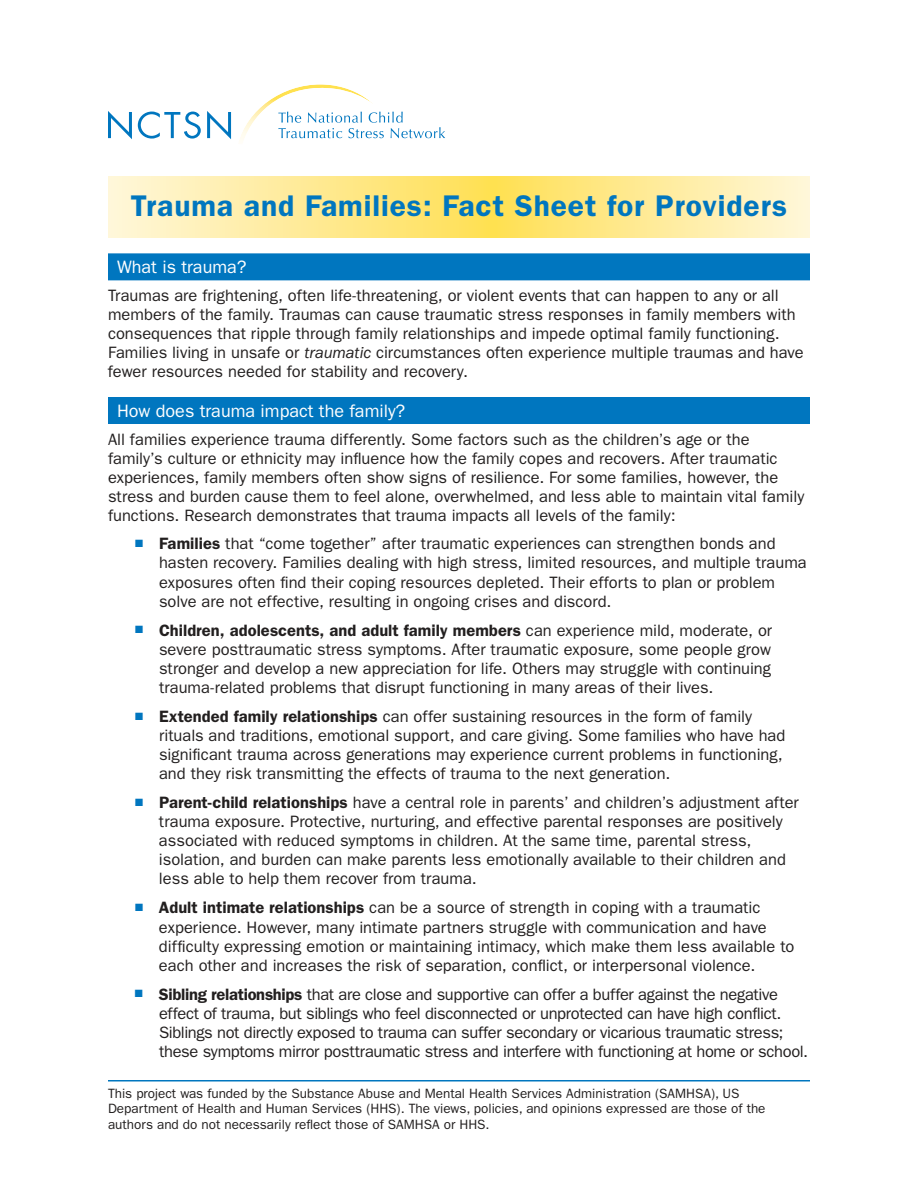
<style>
.page{position:relative;width:918px;height:1188px;background:#fff}
.page>*{position:absolute;margin:0;border:0;box-sizing:border-box;transform-origin:0 0}
.t1{font:600 30px "ITC Franklin Gothic Std";letter-spacing:.03em;color:#0076bf}
.t2{font:18px "ITC Franklin Gothic Std";color:#fff}
.t3{font:16.5px/19px "ITC Franklin Gothic Std";color:#221f1f}
.t4{font:16.5px/19px "ITC Franklin Gothic Std";letter-spacing:-.02em;color:#221f1f}
.t5{font:13.5px/15.8px "ITC Franklin Gothic Std";color:#221f1f}
.t6{font:10.5px "Zapf Dingbats Std";color:#0076bf}
.s1{font-style:italic}
.s2{color:#0076bf}
.s3{font-weight:600}
</style>
<div class="page">
<svg style="left:108px;top:111px;width:24px;height:28px"></svg>
<svg style="left:138px;top:112px;width:63px;height:27px"></svg>
<svg style="left:207px;top:111px;width:24px;height:28px"></svg>
<svg style="left:374px;top:112px;width:71px;height:26px"></svg>
<img style="left:240px;top:84px;width:134px;height:56px">
<hr style="left:108px;top:1080px;width:702px;height:1px;background:#0076bf">
<img style="left:108px;top:176px;width:702px;height:62px">
<div style="left:108px;top:253px;width:702px;height:27px;background:#0076bf"></div>
<div style="left:108px;top:397px;width:702px;height:27px;background:#0076bf"></div>
<h1 class="t1" style="left:131px;top:195px;width:658px">Trauma and Families: Fact Sheet for Providers</h1>
<p class="t2" style="left:117px;top:260px;width:131px">What is trauma?</p>
<p class="t3" style="left:108px;top:287px;width:697px">Traumas are frightening, often life-threatening, or violent events that can happen to any or all members of the family. Traumas can cause traumatic stress responses in family members with consequences that ripple through family relationships and impede optimal family functioning.<br>Families living in unsafe or <span class="s1">traumatic</span> circumstances often experience multiple traumas and have fewer resources needed for stability and recovery.</p>
<p class="t2" style="left:117px;top:404px;width:290px">How does trauma impact the family?</p>
<p class="t3" style="left:108px;top:431px;width:698px">All families experience trauma differently. Some factors such as the children’s age or the family’s culture or ethnicity may influence how the family copes and recovers. After traumatic experiences, family members often show signs of resilience. For some families, however, the stress and burden cause them to feel alone, overwhelmed, and less able to maintain vital family functions. Research demonstrates that trauma impacts all levels of the family:</p>
<p class="t6" style="left:143px;top:538px;width:4px">■</p>
<p class="t3" style="left:159px;top:535px;width:649px;text-indent:-24px"><span class="s2">■</span> <span class="s3">Families</span> that “come together” after traumatic experiences can strengthen bonds and hasten recovery. Families dealing with high stress, limited resources, and multiple trauma exposures often find their coping resources depleted. Their efforts to plan or problem solve are not effective, resulting in ongoing crises and discord.</p>
<p class="t3" style="left:159px;top:622px;width:615px;text-align:justify;text-indent:-24px"><span class="s2">■</span> <span class="s3">Children, adolescents, and adult family members</span> can experience mild, moderate, or severe posttraumatic stress symptoms. After traumatic exposure, some people grow stronger and develop a new appreciation for life. Others may struggle with continuing trauma-related problems that disrupt functioning in many areas of their lives.</p>
<p class="t6" style="left:143px;top:711px;width:4px">■</p>
<p class="t3" style="left:159px;top:708px;width:628px;text-indent:-24px"><span class="s2">■</span> <span class="s3">Extended family relationships</span> can offer sustaining resources in the form of family rituals and traditions, emotional support, and care giving. Some families who have had significant trauma across generations may experience current problems in functioning, and they risk transmitting the effects of trauma to the next generation.</p>
<p class="t6" style="left:143px;top:797px;width:4px">■</p>
<p class="t3" style="left:159px;top:794px;width:641px;text-indent:-24px"><span class="s2">■</span> <span class="s3">Parent-child relationships</span> have a central role in parents’ and children’s adjustment after trauma exposure. Protective, nurturing, and effective parental responses are positively associated with reduced symptoms in children. At the same time, parental stress, isolation, and burden can make parents less emotionally available to their children and less able to help them recover from trauma.</p>
<p class="t3" style="left:159px;top:900px;width:637px;text-indent:-24px"><span class="s2">■</span> <span class="s3">Adult intimate relationships</span> can be a source of strength in coping with a traumatic experience. However, many intimate partners struggle with communication and have difficulty expressing emotion or maintaining intimacy, which make them less available to each other and increases the risk of separation, conflict, or interpersonal violence.</p>
<p class="t4" style="left:159px;top:986px;width:651px;text-indent:-24px"><span class="s2">■</span> <span class="s3">Sibling relationships</span> that are close and supportive can offer a buffer against the negative effect of trauma, but siblings who feel disconnected or unprotected can have high conflict.<br>Siblings not directly exposed to trauma can suffer secondary or vicarious traumatic stress; these symptoms mirror posttraumatic stress and interfere with functioning at home or school.</p>
<p class="t5" style="left:108px;top:1086px;width:659px">This project was funded by the Substance Abuse and Mental Health Services Administration (SAMHSA), US<br>Department of Health and Human Services (HHS). The views, policies, and opinions expressed are those of the authors and do not necessarily reflect those of SAMHSA or HHS.</p>
</div>
